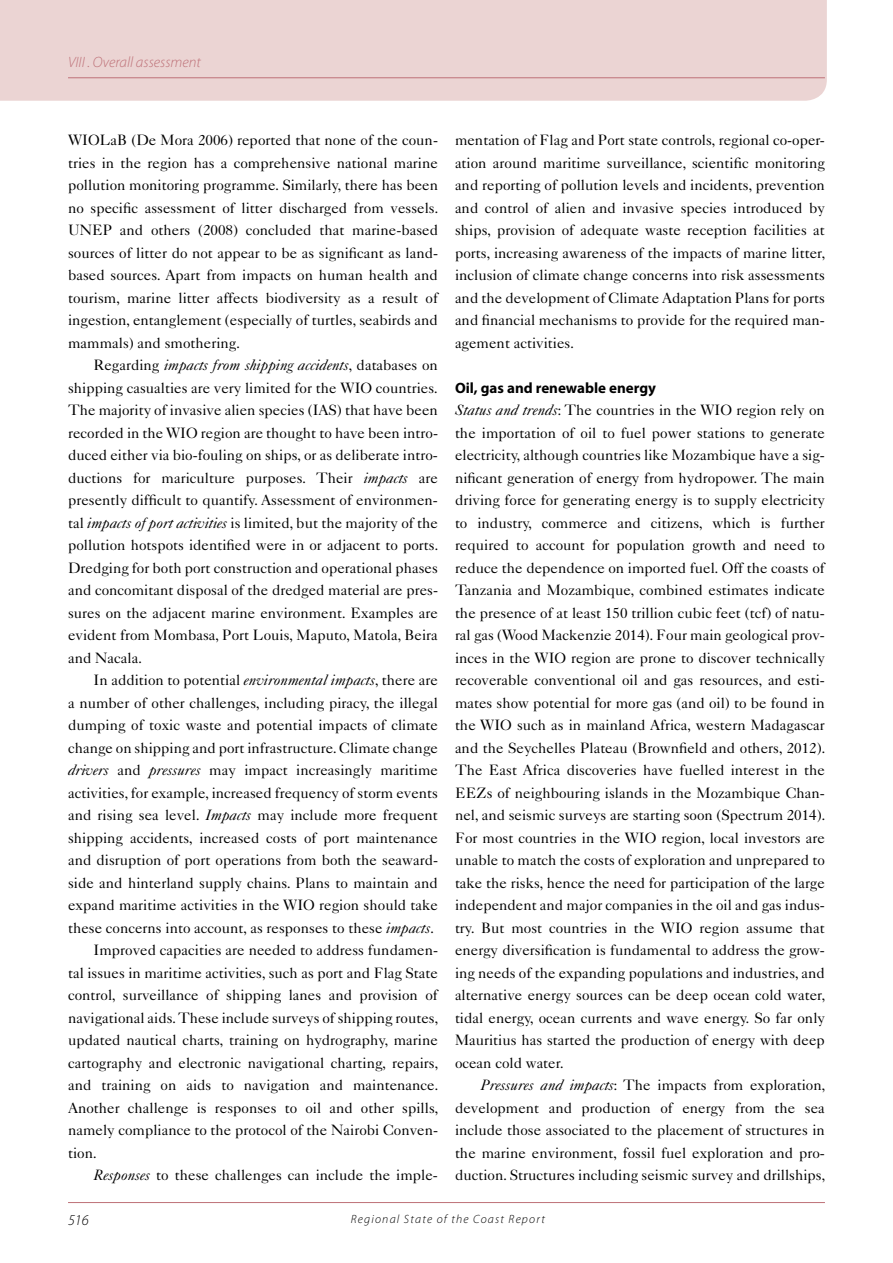
<style>
.page{position:relative;width:893px;height:1263px;background:#fff}
.page>*{position:absolute;margin:0;border:0;box-sizing:border-box;transform-origin:0 0}
.t1{font:15px/22.5px "Caslon 540 LT Std";color:#000;text-align:justify}
.t2{font:italic 15px "Caslon 540 LT Std";color:#000}
.t3{font:700 15px "Myriad Pro";color:#000}
.t4{font:italic 300 15px "Myriad Pro";color:#be7178}
.t5{font:italic 300 15px "Myriad Pro";color:#000}
.t6{font:italic 300 12px "Myriad Pro";letter-spacing:.1em;color:#000}
.s1{font-style:normal}
.s2{font-style:italic}
</style>
<div class="page">
<div style="left:0;top:0;width:827px;height:101px;background:#ebd4d3"></div>
<hr style="left:68px;top:77px;width:757px;height:1px;background:#be7178">
<hr style="left:68px;top:1202px;width:757px;height:1px;background:#be7178">
<p class="t4" style="left:68px;top:53px;width:134px">VIII . Overall assessment</p>
<p class="t1" style="left:68px;top:129px;width:371px">WIOLaB (De Mora 2006) reported that none of the coun-</p>
<p class="t1" style="left:68px;top:151px;width:371px">tries in the region has a comprehensive national marine</p>
<p class="t1" style="left:68px;top:174px;width:371px">pollution monitoring programme. Similarly, there has been</p>
<p class="t1" style="left:68px;top:196px;width:372px">no specific assessment of litter discharged from vessels.</p>
<p class="t1" style="left:68px;top:219px;width:371px">UNEP and others (2008) concluded that marine-based</p>
<p class="t1" style="left:68px;top:241px;width:371px">sources of litter do not appear to be as significant as land-</p>
<p class="t1" style="left:68px;top:264px;width:371px">based sources. Apart from impacts on human health and</p>
<p class="t1" style="left:68px;top:286px;width:371px">tourism, marine litter affects biodiversity as a result of</p>
<p class="t1" style="left:68px;top:309px;width:371px">ingestion, entanglement (especially of turtles, seabirds and</p>
<p class="t1" style="left:68px;top:331px;width:174px">mammals) and smothering.</p>
<p class="t2" style="left:94px;top:356px;width:346px"><span class="s1">Regarding</span> impacts from shipping accidents<span class="s1">, databases on</span></p>
<p class="t1" style="left:68px;top:376px;width:371px">shipping casualties are very limited for the WIO countries.</p>
<p class="t1" style="left:68px;top:399px;width:371px">The majority of invasive alien species (IAS) that have been</p>
<p class="t1" style="left:68px;top:421px;width:371px">recorded in the WIO region are thought to have been intro-</p>
<p class="t1" style="left:68px;top:444px;width:371px">duced either via bio-fouling on ships, or as deliberate intro-</p>
<p class="t1" style="left:68px;top:466px;width:371px">ductions for mariculture purposes. Their <span class="s2">impacts</span> are</p>
<p class="t1" style="left:68px;top:489px;width:371px">presently difficult to quantify. Assessment of environmen-</p>
<p class="t1" style="left:68px;top:511px;width:371px">tal <span class="s2">impacts of port activities</span> is limited, but the majority of the</p>
<p class="t1" style="left:68px;top:534px;width:372px">pollution hotspots identified were in or adjacent to ports.</p>
<p class="t1" style="left:68px;top:556px;width:371px">Dredging for both port construction and operational phases</p>
<p class="t1" style="left:68px;top:579px;width:371px">and concomitant disposal of the dredged material are pres-</p>
<p class="t1" style="left:68px;top:601px;width:371px">sures on the adjacent marine environment. Examples are</p>
<p class="t1" style="left:68px;top:624px;width:371px">evident from Mombasa, Port Louis, Maputo, Matola, Beira</p>
<p class="t1" style="left:68px;top:646px;width:76px">and Nacala.</p>
<p class="t1" style="left:94px;top:669px;width:346px">In addition to potential <span class="s2">environmental impacts</span>, there are</p>
<p class="t1" style="left:68px;top:691px;width:371px">a number of other challenges, including piracy, the illegal</p>
<p class="t1" style="left:68px;top:714px;width:371px">dumping of toxic waste and potential impacts of climate</p>
<p class="t1" style="left:68px;top:736px;width:371px">change on shipping and port infrastructure. Climate change</p>
<p class="t1" style="left:68px;top:759px;width:371px"><span class="s2">drivers</span> and <span class="s2">pressures</span> may impact increasingly maritime</p>
<p class="t1" style="left:68px;top:781px;width:371px">activities, for example, increased frequency of storm events</p>
<p class="t1" style="left:68px;top:804px;width:371px">and rising sea level. <span class="s2">Impacts</span> may include more frequent</p>
<p class="t1" style="left:68px;top:826px;width:371px">shipping accidents, increased costs of port maintenance</p>
<p class="t1" style="left:68px;top:849px;width:371px">and disruption of port operations from both the seaward-</p>
<p class="t1" style="left:68px;top:871px;width:371px">side and hinterland supply chains. Plans to maintain and</p>
<p class="t1" style="left:68px;top:894px;width:371px">expand maritime activities in the WIO region should take</p>
<p class="t1" style="left:68px;top:916px;width:368px">these concerns into account, as responses to these <span class="s2">impacts</span>.</p>
<p class="t1" style="left:94px;top:939px;width:346px">Improved capacities are needed to address fundamen-</p>
<p class="t1" style="left:68px;top:961px;width:371px">tal issues in maritime activities, such as port and Flag State</p>
<p class="t1" style="left:68px;top:984px;width:371px">control, surveillance of shipping lanes and provision of</p>
<p class="t1" style="left:68px;top:1006px;width:372px">navigational aids. These include surveys of shipping routes,</p>
<p class="t1" style="left:68px;top:1029px;width:371px">updated nautical charts, training on hydrography, marine</p>
<p class="t1" style="left:68px;top:1051px;width:372px">cartography and electronic navigational charting, repairs,</p>
<p class="t1" style="left:68px;top:1074px;width:372px">and training on aids to navigation and maintenance.</p>
<p class="t1" style="left:68px;top:1096px;width:372px">Another challenge is responses to oil and other spills,</p>
<p class="t1" style="left:68px;top:1119px;width:371px">namely compliance to the protocol of the Nairobi Conven-</p>
<p class="t1" style="left:68px;top:1141px;width:30px">tion.</p>
<p class="t1" style="left:94px;top:1164px;width:346px"><span class="s2">Responses</span> to these challenges can include the imple-</p>
<p class="t1" style="left:455px;top:129px;width:372px">mentation of Flag and Port state controls, regional co-oper&shy;ation around maritime surveillance, scientific monitoring and reporting of pollution levels and incidents, prevention and control of alien and invasive species introduced by ships, provision of adequate waste reception facilities at ports, increasing awareness of the impacts of marine litter, inclusion of climate change concerns into risk assessments and the development of Climate Adaptation Plans for ports and financial mechanisms to provide for the required man&shy;agement activities.</p>
<p class="t3" style="left:455px;top:378px;width:202px">Oil, gas and renewable energy</p>
<p class="t1" style="left:455px;top:399px;width:371px"><span class="s2">Status and trends</span>: The countries in the WIO region rely on</p>
<p class="t1" style="left:455px;top:421px;width:371px">the importation of oil to fuel power stations to generate</p>
<p class="t1" style="left:455px;top:444px;width:371px">electricity, although countries like Mozambique have a sig-</p>
<p class="t1" style="left:455px;top:466px;width:371px">nificant generation of energy from hydropower. The main</p>
<p class="t1" style="left:455px;top:489px;width:371px">driving force for generating energy is to supply electricity</p>
<p class="t1" style="left:455px;top:511px;width:371px">to industry, commerce and citizens, which is further</p>
<p class="t1" style="left:455px;top:534px;width:371px">required to account for population growth and need to</p>
<p class="t1" style="left:455px;top:556px;width:371px">reduce the dependence on imported fuel. Off the coasts of</p>
<p class="t1" style="left:455px;top:579px;width:371px">Tanzania and Mozambique, combined estimates indicate</p>
<p class="t1" style="left:455px;top:601px;width:371px">the presence of at least 150 trillion cubic feet (tcf) of natu-</p>
<p class="t1" style="left:455px;top:624px;width:371px">ral gas (Wood Mackenzie 2014). Four main geological prov-</p>
<p class="t1" style="left:455px;top:646px;width:371px">inces in the WIO region are prone to discover technically</p>
<p class="t1" style="left:455px;top:669px;width:371px">recoverable conventional oil and gas resources, and esti-</p>
<p class="t1" style="left:455px;top:691px;width:371px">mates show potential for more gas (and oil) to be found in</p>
<p class="t1" style="left:455px;top:714px;width:371px">the WIO such as in mainland Africa, western Madagascar</p>
<p class="t1" style="left:455px;top:736px;width:372px">and the Seychelles Plateau (Brownfield and others, 2012).</p>
<p class="t1" style="left:455px;top:759px;width:371px">The East Africa discoveries have fuelled interest in the</p>
<p class="t1" style="left:455px;top:781px;width:371px">EEZs of neighbouring islands in the Mozambique Chan-</p>
<p class="t1" style="left:455px;top:804px;width:372px">nel, and seismic surveys are starting soon (Spectrum 2014).</p>
<p class="t1" style="left:455px;top:826px;width:371px">For most countries in the WIO region, local investors are</p>
<p class="t1" style="left:455px;top:849px;width:371px">unable to match the costs of exploration and unprepared to</p>
<p class="t1" style="left:455px;top:871px;width:371px">take the risks, hence the need for participation of the large</p>
<p class="t1" style="left:455px;top:894px;width:371px">independent and major companies in the oil and gas indus-</p>
<p class="t1" style="left:455px;top:916px;width:371px">try. But most countries in the WIO region assume that</p>
<p class="t1" style="left:455px;top:939px;width:371px">energy diversification is fundamental to address the grow-</p>
<p class="t1" style="left:455px;top:961px;width:371px">ing needs of the expanding populations and industries, and</p>
<p class="t1" style="left:455px;top:984px;width:372px">alternative energy sources can be deep ocean cold water,</p>
<p class="t1" style="left:455px;top:1006px;width:371px">tidal energy, ocean currents and wave energy. So far only</p>
<p class="t1" style="left:455px;top:1029px;width:371px">Mauritius has started the production of energy with deep</p>
<p class="t1" style="left:455px;top:1051px;width:111px">ocean cold water.</p>
<p class="t1" style="left:480px;top:1074px;width:346px"><span class="s2">Pressures and impacts</span>: The impacts from exploration,</p>
<p class="t1" style="left:455px;top:1096px;width:371px">development and production of energy from the sea</p>
<p class="t1" style="left:455px;top:1119px;width:371px">include those associated to the placement of structures in</p>
<p class="t1" style="left:455px;top:1141px;width:371px">the marine environment, fossil fuel exploration and pro-</p>
<p class="t1" style="left:455px;top:1164px;width:372px">duction. Structures including seismic survey and drillships,</p>
<p class="t5" style="left:68px;top:1211px;width:22px">516</p>
<p class="t6" style="left:351px;top:1211px;width:196px">Regional State of the Coast Report</p>
</div>
